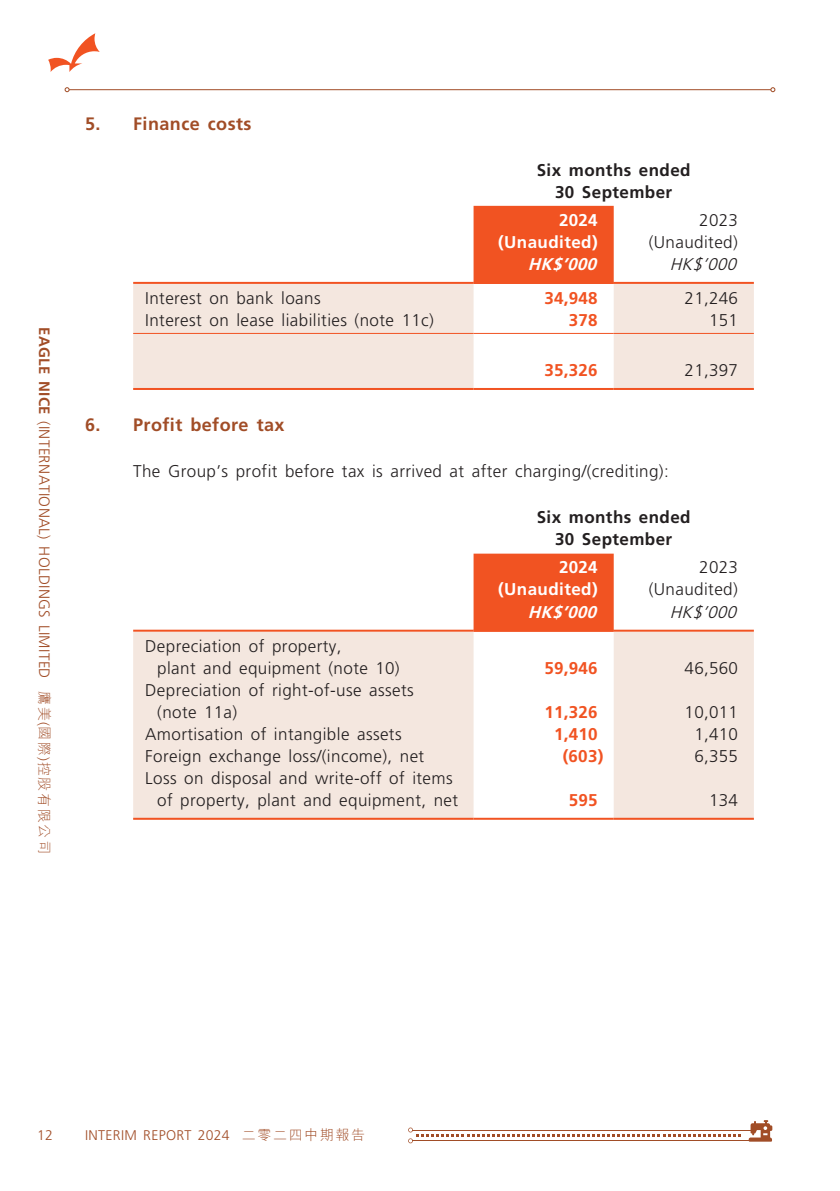
<style>
.page{position:relative;width:840px;height:1191px;background:#fff}
.page>*{position:absolute;margin:0;border:0;box-sizing:border-box;transform-origin:0 0}
._04___H2{font:700 18px "Frutiger LT Std";letter-spacing:.025em;color:#a14d27}
._15_Table_Stub{font:300 17px/22px "Frutiger LT Std";letter-spacing:.025em;color:#231f20}
._01_Body_Text{font:300 17px "Frutiger LT Std";letter-spacing:.025em;color:#231f20}
._01_Body_Text-2{font:700 17px/22px "Frutiger LT Std";letter-spacing:.025em;color:#231f20;text-align:center}
._01_Body_Text-3{font:700 17px "Frutiger LT Std";letter-spacing:.015em;color:#f15322}
._01_Body_Text-4{font:700 17px "Frutiger LT Std";letter-spacing:.025em;color:#fff}
._01_Body_Text-5{font:italic 700 17px "Frutiger LT Std";color:#fff}
._01_Body_Text-6{font:italic 300 17px "Frutiger LT Std";color:#231f20}
.t1{font:300 15px "Frutiger LT Std";letter-spacing:.025em;color:#a14d27}
.t2{font:300 14px "Frutiger LT Std";letter-spacing:.025em;color:#a14d27}
.s1{font-weight:700}
.s2{font-family:"M Hei HK";font-size:14px}
.s3{font-size:14px}
.s4{font-family:"M Hei HK"}
</style>
<div class="page">
<svg style="left:48px;top:33px;width:52px;height:39px"></svg>
<hr style="left:412px;top:1129px;width:343px;height:1px;background:#a14d27">
<hr style="left:412px;top:1140px;width:342px;height:1px;background:#a14d27">
<svg style="left:748px;top:1120px;width:23px;height:21px"></svg>
<svg style="left:408px;top:1127px;width:332px;height:16px"></svg>
<hr style="left:69px;top:89px;width:701px;height:1px;background:#a14d27">
<svg style="left:65px;top:87px;width:5px;height:5px"></svg>
<svg style="left:770px;top:87px;width:5px;height:5px"></svg>
<div style="left:473px;top:206px;width:140px;height:76px;background:#f15322"></div>
<svg style="left:133px;top:284px;width:620px;height:104px;fill:#f4e7df"></svg>
<hr style="left:133px;top:282px;width:340px;height:2px;background:#f15322">
<hr style="left:473px;top:282px;width:140px;height:2px;background:#f15322">
<hr style="left:613px;top:282px;width:140px;height:2px;background:#f15322">
<hr style="left:133px;top:333px;width:340px;height:1px;background:#f15322">
<hr style="left:473px;top:333px;width:140px;height:1px;background:#f15322">
<hr style="left:613px;top:333px;width:140px;height:1px;background:#f15322">
<hr style="left:133px;top:388px;width:340px;height:2px;background:#f15322">
<hr style="left:473px;top:388px;width:140px;height:2px;background:#f15322">
<hr style="left:613px;top:388px;width:140px;height:2px;background:#f15322">
<div style="left:473px;top:553px;width:140px;height:76px;background:#f15322"></div>
<svg style="left:133px;top:631px;width:620px;height:186px;fill:#f4e7df"></svg>
<hr style="left:133px;top:629px;width:340px;height:2px;background:#f15322">
<hr style="left:473px;top:629px;width:140px;height:2px;background:#f15322">
<hr style="left:613px;top:629px;width:140px;height:2px;background:#f15322">
<hr style="left:133px;top:817px;width:340px;height:2px;background:#f15322">
<hr style="left:473px;top:817px;width:140px;height:2px;background:#f15322">
<hr style="left:613px;top:817px;width:140px;height:2px;background:#f15322">
<p class="t1" style="left:53px;top:327px;width:528px;rotate:90deg"><span class="s1">EAGLE NICE</span> (INTERNATIONAL) HOLDINGS LIMITED <span class="s2">鷹美</span><span class="s3">(</span><span class="s2">國際</span><span class="s3">)</span><span class="s2">控股有限公司</span></p>
<p class="_04___H2" style="left:85px;top:113px;width:168px">5. Finance costs</p>
<p class="_01_Body_Text-2" style="left:536px;top:159px;width:155px">Six months ended<br>30 September</p>
<p class="_01_Body_Text-4" style="left:559px;top:210px;width:40px">2024</p>
<p class="_01_Body_Text" style="left:699px;top:210px;width:40px">2023</p>
<p class="_01_Body_Text-4" style="left:498px;top:232px;width:101px">(Unaudited)</p>
<p class="_01_Body_Text" style="left:648px;top:232px;width:91px">(Unaudited)</p>
<p class="_01_Body_Text-5" style="left:527px;top:254px;width:75px">HK$’000</p>
<p class="_01_Body_Text-6" style="left:669px;top:254px;width:73px">HK$’000</p>
<p class="_15_Table_Stub" style="left:145px;top:287px;width:177px">Interest on bank loans</p>
<p class="_01_Body_Text-3" style="left:544px;top:288px;width:55px">34,948</p>
<p class="_01_Body_Text" style="left:684px;top:288px;width:55px">21,246</p>
<p class="_15_Table_Stub" style="left:145px;top:309px;width:290px">Interest on lease liabilities (note 11c)</p>
<p class="_01_Body_Text-3" style="left:568px;top:310px;width:30px">378</p>
<p class="_01_Body_Text" style="left:708px;top:310px;width:30px">151</p>
<p class="_01_Body_Text-3" style="left:544px;top:360px;width:55px">35,326</p>
<p class="_01_Body_Text" style="left:684px;top:360px;width:55px">21,397</p>
<p class="_04___H2" style="left:85px;top:414px;width:201px">6. Profit before tax</p>
<p class="_01_Body_Text" style="left:133px;top:462px;width:537px">The Group’s profit before tax is arrived at after charging/(crediting):</p>
<p class="_01_Body_Text-2" style="left:536px;top:506px;width:155px">Six months ended<br>30 September</p>
<p class="_01_Body_Text-4" style="left:559px;top:557px;width:40px">2024</p>
<p class="_01_Body_Text" style="left:699px;top:558px;width:40px">2023</p>
<p class="_01_Body_Text-4" style="left:498px;top:579px;width:101px">(Unaudited)</p>
<p class="_01_Body_Text" style="left:648px;top:580px;width:91px">(Unaudited)</p>
<p class="_01_Body_Text-5" style="left:527px;top:601px;width:75px">HK$’000</p>
<p class="_01_Body_Text-6" style="left:669px;top:602px;width:73px">HK$’000</p>
<p class="_15_Table_Stub" style="left:157px;top:635px;width:244px;text-indent:-12px">Depreciation of property,<br>plant and equipment (note 10)</p>
<p class="_01_Body_Text-3" style="left:544px;top:657px;width:55px">59,946</p>
<p class="_01_Body_Text" style="left:684px;top:658px;width:55px">46,560</p>
<p class="_15_Table_Stub" style="left:157px;top:679px;width:258px;text-indent:-12px">Depreciation of right-of-use assets (note 11a)</p>
<p class="_01_Body_Text-3" style="left:544px;top:701px;width:55px">11,326</p>
<p class="_01_Body_Text" style="left:684px;top:702px;width:55px">10,011</p>
<p class="_15_Table_Stub" style="left:145px;top:723px;width:258px">Amortisation of intangible assets</p>
<p class="_01_Body_Text-3" style="left:554px;top:723px;width:45px">1,410</p>
<p class="_01_Body_Text" style="left:694px;top:724px;width:45px">1,410</p>
<p class="_15_Table_Stub" style="left:145px;top:745px;width:280px">Foreign exchange loss/(income), net</p>
<p class="_01_Body_Text-3" style="left:562px;top:745px;width:42px">(603)</p>
<p class="_01_Body_Text" style="left:694px;top:746px;width:45px">6,355</p>
<p class="_15_Table_Stub" style="left:157px;top:767px;width:302px;text-indent:-12px">Loss on disposal and write-off of items of property, plant and equipment, net</p>
<p class="_01_Body_Text-3" style="left:568px;top:789px;width:30px">595</p>
<p class="_01_Body_Text" style="left:708px;top:790px;width:30px">134</p>
<p class="t2" style="left:37px;top:1126px;width:17px">12</p>
<p class="t2" style="left:85px;top:1127px;width:281px">INTERIM REPORT 2024 <span class="s4">二零二四中期報告</span></p>
</div>
